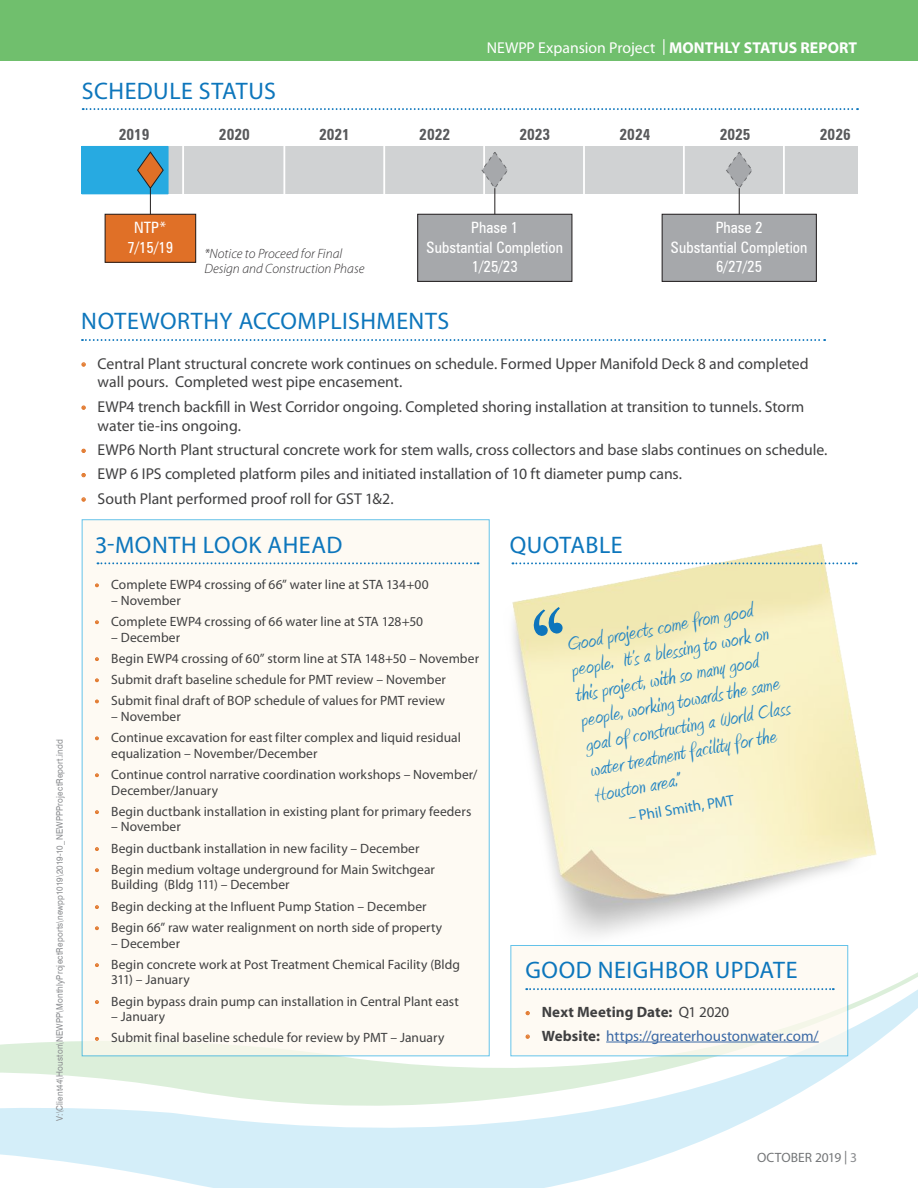
<style>
.page{position:relative;width:918px;height:1188px;background:#fff}
.page>*{position:absolute;margin:0;border:0;box-sizing:border-box;transform-origin:0 0}
.t1{font:24px/25.5px "Amienne";color:#2384c3}
.t2{font:24px "Myriad Pro";letter-spacing:.02em;color:#0d76bc}
.t3{font:15.75px/18.9px "Myriad Pro";color:#404041}
.t4{font:15.75px "Myriad Pro";color:#fff}
.t5{font:condensed 15.6px/19.5px "Zurich BT";color:#fff;text-align:center}
.t6{font:700 condensed 15.6px "Zurich BT";color:#58595b}
.t7{font:15px "Myriad Pro";color:#3a68a5}
.t8{font:700 15px "Myriad Pro";letter-spacing:.01em;color:#404041}
.t9{font:15px "Myriad Pro";color:#2384c3}
.t10{font:13.5px/15.8px "Myriad Pro";letter-spacing:.005em;color:#404041}
.t11{font:italic 300 13.5px/15px "Myriad Pro";color:#323032}
.t12{font:13.5px "Myriad Pro";letter-spacing:-.005em;color:#747678}
.t13{font:9px "Swiss 721 BT";letter-spacing:.025em;color:#898b8e;scale:.9 1}
.s1{font-weight:700}
.s2{color:#e07125}
.s3{font-weight:400;color:#e07125}
.s4{font-weight:400}
.s5{font-weight:700;color:#404041}
.s6{color:#898b8e}
</style>
<div class="page">
<div style="left:0;top:0;width:918px;height:60px;background:#70bf6d"></div>
<svg style="left:45px;top:1159px;width:607px;height:29px;fill:#d4eef9"></svg>
<svg style="left:0;top:938px;width:918px;height:221px"></svg>
<img style="left:490px;top:544px;width:423px;height:450px">
<svg style="left:512px;top:562px;width:345px;height:2px"></svg>
<svg style="left:83px;top:108px;width:775px;height:2px"></svg>
<div style="left:82px;top:519px;width:408px;height:537px;background:#fef9ef"></div>
<svg style="left:98px;top:562px;width:380px;height:2px"></svg>
<svg style="left:82px;top:339px;width:743px;height:2px"></svg>
<div style="left:150px;top:146px;width:708px;height:48px;background:#d0d2d3"></div>
<div style="left:82px;top:146px;width:86px;height:48px;background:#27aae1"></div>
<hr style="left:283px;top:145px;width:2px;height:50px;background:#fff">
<hr style="left:383px;top:145px;width:2px;height:50px;background:#fff">
<hr style="left:483px;top:145px;width:2px;height:50px;background:#fff">
<hr style="left:182px;top:145px;width:2px;height:50px;background:#fff">
<hr style="left:583px;top:145px;width:2px;height:50px;background:#fff">
<hr style="left:683px;top:145px;width:2px;height:50px;background:#fff">
<hr style="left:783px;top:145px;width:2px;height:50px;background:#fff">
<div style="left:105px;top:214px;width:91px;height:48px;background:#e07027"></div>
<div style="left:105px;top:214px;width:91px;height:49px;border:1px solid #221e1f"></div>
<div style="left:418px;top:214px;width:154px;height:67px;background:#a6a8ab"></div>
<div style="left:417px;top:214px;width:155px;height:68px;border:1px solid #221e1f"></div>
<div style="left:662px;top:214px;width:154px;height:67px;background:#a6a8ab"></div>
<div style="left:662px;top:214px;width:155px;height:68px;border:1px solid #221e1f"></div>
<svg style="left:137px;top:151px;width:27px;height:63px"></svg>
<svg style="left:481px;top:152px;width:27px;height:62px"></svg>
<svg style="left:726px;top:152px;width:27px;height:62px"></svg>
<div style="left:510px;top:945px;width:338px;height:111px;background:#fef9ef"></div>
<svg style="left:526px;top:988px;width:308px;height:2px"></svg>
<hr style="left:606px;top:1042px;width:213px;height:1px;background:#3a68a5">
<svg style="left:532px;top:608px;width:31px;height:28px"></svg>
<h1 class="t2" style="left:82px;top:81px;width:195px">SCHEDULE STATUS</h1>
<p class="t4" style="left:487px;top:41px;width:372px">NEWPP Expansion Project | <span class="s1">MONTHLY STATUS REPORT</span></p>
<p class="t6" style="left:119px;top:129px;width:32px">2019</p>
<p class="t6" style="left:219px;top:129px;width:32px">2020</p>
<p class="t6" style="left:319px;top:129px;width:32px">2021</p>
<p class="t6" style="left:419px;top:129px;width:32px">2022</p>
<p class="t6" style="left:519px;top:129px;width:32px">2023</p>
<p class="t6" style="left:620px;top:129px;width:32px">2024</p>
<p class="t6" style="left:720px;top:129px;width:32px">2025</p>
<p class="t6" style="left:820px;top:129px;width:32px">2026</p>
<p class="t13" style="left:56px;top:1120px;width:425px;rotate:-90deg">V:\Client44\Houston\NEWPP\MonthlyProjectReports\newpp1019\2019-10_NEWPPProjectReport.indd</p>
<p class="t5" style="left:127px;top:219px;width:48px">NTP*<br>7/15/19</p>
<p class="t5" style="left:427px;top:219px;width:138px">Phase 1<br>Substantial Completion<br>1/25/23</p>
<p class="t5" style="left:671px;top:219px;width:138px">Phase 2<br>Substantial Completion<br>6/27/25</p>
<p class="t11" style="left:204px;top:247px;width:162px">*Notice to Proceed for Final<br>Design and Construction Phase</p>
<h1 class="t2" style="left:81px;top:311px;width:370px">NOTEWORTHY ACCOMPLISHMENTS</h1>
<p class="t3" style="left:98px;top:355px;width:713px;text-indent:-16px"><span class="s2">•</span> Central Plant structural concrete work continues on schedule. Formed Upper Manifold Deck 8 and completed wall pours. Completed west pipe encasement.</p>
<p class="t3" style="left:98px;top:398px;width:708px;text-indent:-16px"><span class="s2">•</span> EWP4 trench backfill in West Corridor ongoing. Completed shoring installation at transition to tunnels. Storm water tie-ins ongoing.</p>
<p class="t3" style="left:81px;top:442px;width:748px"><span class="s2">•</span> EWP6 North Plant structural concrete work for stem walls, cross collectors and base slabs continues on schedule.</p>
<p class="t3" style="left:81px;top:466px;width:602px"><span class="s2">•</span> EWP 6 IPS completed platform piles and initiated installation of 10 ft diameter pump cans.</p>
<p class="t3" style="left:81px;top:490px;width:314px"><span class="s2">•</span> South Plant performed proof roll for GST 1&amp;2.</p>
<h1 class="t2" style="left:95px;top:535px;width:249px">3-MONTH LOOK AHEAD</h1>
<p class="t10" style="left:95px;top:578px;width:335px"><span class="s2">•</span> Complete EWP4 crossing of 66” water line at STA 134+00</p>
<p class="t10" style="left:111px;top:593px;width:71px">– November</p>
<p class="t10" style="left:95px;top:615px;width:330px"><span class="s2">•</span> Complete EWP4 crossing of 66 water line at STA 128+50</p>
<p class="t10" style="left:111px;top:630px;width:70px">– December</p>
<p class="t10" style="left:95px;top:651px;width:386px"><span class="s2">•</span> Begin EWP4 crossing of 60” storm line at STA 148+50 – November</p>
<p class="t10" style="left:95px;top:673px;width:353px"><span class="s2">•</span> Submit draft baseline schedule for PMT review – November</p>
<p class="t10" style="left:95px;top:694px;width:352px"><span class="s2">•</span> Submit final draft of BOP schedule of values for PMT review</p>
<p class="t10" style="left:111px;top:709px;width:71px">– November</p>
<p class="t10" style="left:111px;top:731px;width:351px;text-indent:-16px"><span class="s2">•</span> Continue excavation for east filter complex and liquid residual equalization – November/December</p>
<p class="t10" style="left:111px;top:768px;width:368px;text-indent:-16px"><span class="s2">•</span> Continue control narrative coordination workshops – November/<br>December/January</p>
<p class="t10" style="left:95px;top:804px;width:378px"><span class="s2">•</span> Begin ductbank installation in existing plant for primary feeders</p>
<p class="t10" style="left:111px;top:820px;width:71px">– November</p>
<p class="t10" style="left:95px;top:841px;width:326px"><span class="s2">•</span> Begin ductbank installation in new facility – December</p>
<p class="t10" style="left:111px;top:862px;width:325px;text-indent:-16px"><span class="s2">•</span> Begin medium voltage underground for Main Switchgear<br>Building (Bldg 111) – December</p>
<p class="t10" style="left:95px;top:899px;width:333px"><span class="s2">•</span> Begin decking at the Influent Pump Station – December</p>
<p class="t10" style="left:95px;top:921px;width:349px"><span class="s2">•</span> Begin 66” raw water realignment on north side of property</p>
<p class="t10" style="left:111px;top:936px;width:70px">– December</p>
<p class="t10" style="left:111px;top:957px;width:350px;text-indent:-16px"><span class="s2">•</span> Begin concrete work at Post Treatment Chemical Facility (Bldg<br>311) – January</p>
<p class="t10" style="left:95px;top:994px;width:365px"><span class="s2">•</span> Begin bypass drain pump can installation in Central Plant east</p>
<p class="t10" style="left:111px;top:1010px;width:55px">– January</p>
<p class="t10" style="left:95px;top:1031px;width:351px"><span class="s2">•</span> Submit final baseline schedule for review by PMT – January</p>
<h1 class="t2" style="left:510px;top:535px;width:114px">QUOTABLE</h1>
<h1 class="t1" style="left:564px;top:634px;width:210px;rotate:-11deg">Good projects come from good people. It’s a blessing to work on this project, with so many good people, working towards the same goal of constructing a World Class water treatment facility for the<br>Houston area.”</h1>
<p class="t9" style="left:627px;top:812px;width:108px;rotate:-10deg">– Phil Smith, PMT</p>
<h1 class="t2" style="left:526px;top:960px;width:274px">GOOD NEIGHBOR UPDATE</h1>
<p class="t8" style="left:526px;top:1006px;width:205px"><span class="s3">•</span> Next Meeting Date: <span class="s4">Q1 2020</span></p>
<p class="t7" style="left:526px;top:1029px;width:295px"><span class="s2">•</span> <span class="s5">Website:</span> https://greaterhoustonwater.com/</p>
<p class="t12" style="left:757px;top:1152px;width:102px">OCTOBER 2019 | <span class="s6">3</span></p>
</div>
